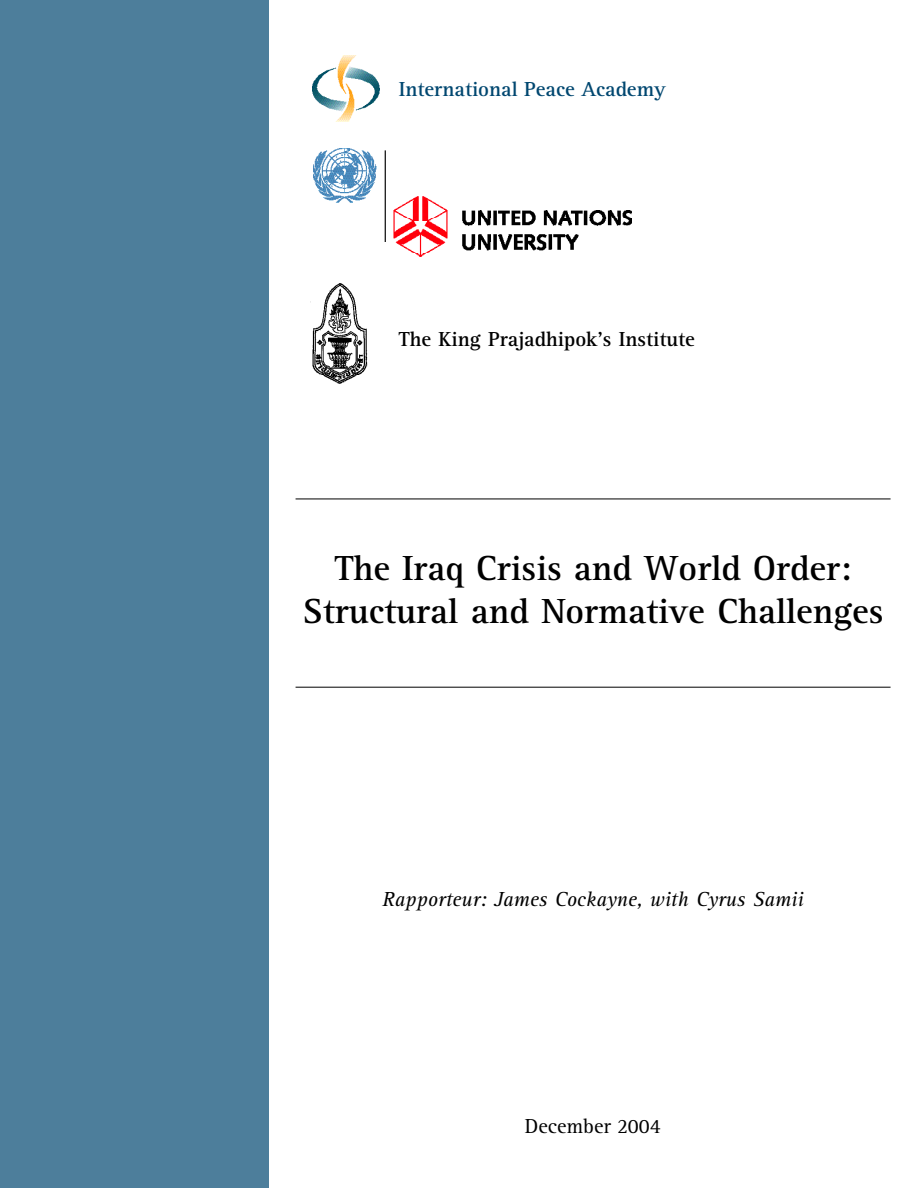
<style>
.page{position:relative;width:918px;height:1188px;background:#fff}
.page>*{position:absolute;margin:0;border:0;box-sizing:border-box;transform-origin:0 0}
.t1{font:700 36px/43.2px "Rotis Serif";color:#000;text-align:center}
.t2{font:italic 21px "Rotis Serif";color:#000}
.t3{font:700 21px "Rotis Serif";color:#000}
.t4{font:700 21px "Rotis Serif";color:#004770}
.t5{font:21px "Rotis Serif";color:#000}
</style>
<div class="page">
<div style="left:0;top:0;width:269px;height:1188px;background:#4d7e9b"></div>
<img style="left:312px;top:56px;width:67px;height:66px">
<hr style="left:296px;top:687px;width:594px;height:1px;background:#000">
<hr style="left:296px;top:499px;width:594px;height:1px;background:#000">
<img style="left:314px;top:148px;width:72px;height:35px">
<img style="left:315px;top:183px;width:317px;height:73px">
<img style="left:310px;top:283px;width:58px;height:101px">
<p class="t4" style="left:399px;top:81px;width:269px">International Peace Academy</p>
<p class="t3" style="left:399px;top:331px;width:297px">The King Prajadhipok’s Institute</p>
<p class="t1" style="left:303px;top:550px;width:582px">The Iraq Crisis and World Order:<br>Structural and Normative Challenges</p>
<p class="t2" style="left:382px;top:891px;width:423px">Rapporteur: James Cockayne, with Cyrus Samii</p>
<p class="t5" style="left:525px;top:1118px;width:137px">December 2004</p>
</div>
